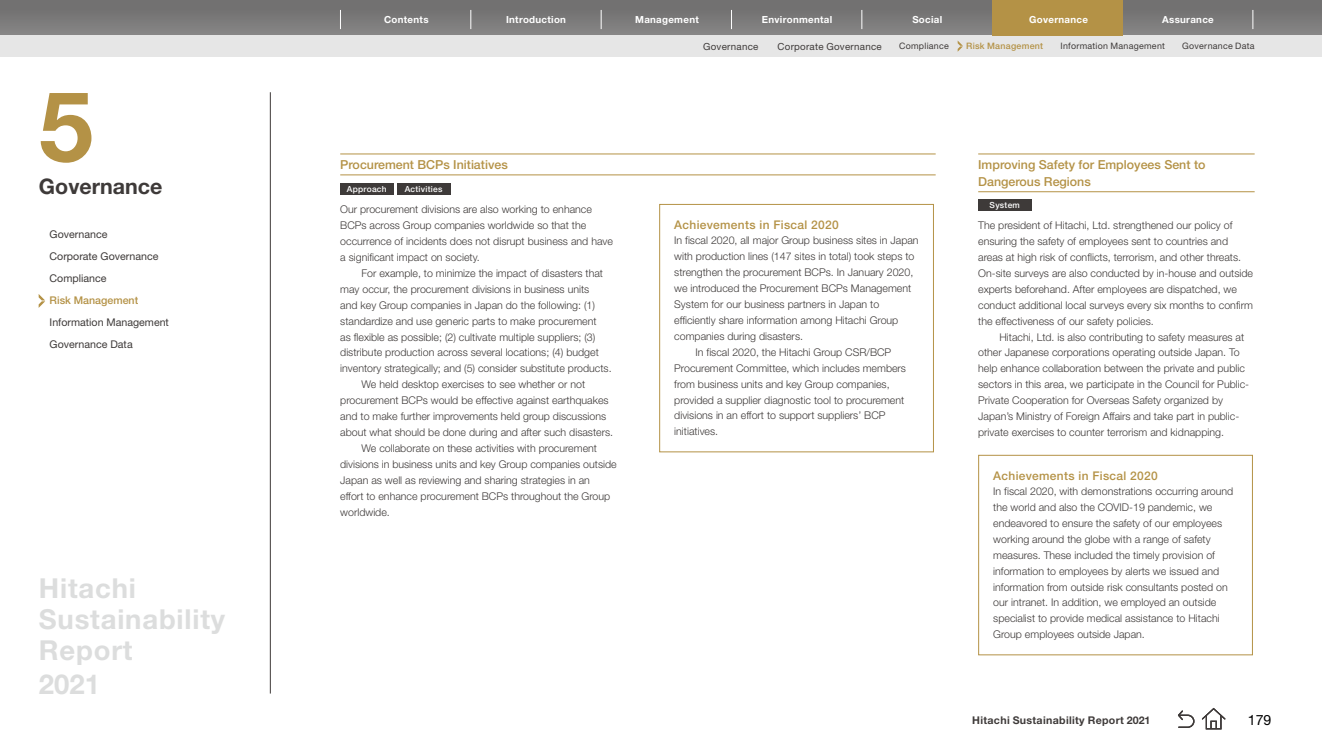
<style>
.page{position:relative;width:1322px;height:745px;background:#fff}
.page>*{position:absolute;margin:0;border:0;box-sizing:border-box;transform-origin:0 0}
.t1{font:700 97.5px "Helvetica Neue LT Std";color:#b49246}
.t2{font:700 27.5px/31px "Helvetica Neue LT Std";letter-spacing:.03em;color:#dcdddd}
.t3{font:700 21.38px "Helvetica Neue LT Std";color:#3e3a39}
.t4{font:14.12px "Helvetica Neue LT Std";color:#000}
.t5{font:500 12.38px/16.9px "Helvetica Neue LT Std";color:#b49246}
.t6{font:500 12px "Helvetica Neue LT Std";letter-spacing:.025em;color:#b49246}
.t7{font:300 10.62px/16px "Helvetica Neue LT Std";color:#3e3a39}
.t8{font:10.62px/22.1px "Helvetica Neue LT Std";color:#3e3a39}
.t9{font:700 10.62px "Helvetica Neue LT Std";letter-spacing:.03em;color:#3e3a39}
.t10{font:500 10.62px "Helvetica Neue LT Std";color:#b49246}
.t11{font:700 9.75px "Helvetica Neue LT Std";letter-spacing:.03em;color:#fff}
.t12{font:9.75px "Helvetica Neue LT Std";letter-spacing:.025em;color:#3e3a39}
.t13{font:8.88px "Helvetica Neue LT Std";letter-spacing:.03em;color:#3e3a39}
.t14{font:500 8.88px "Helvetica Neue LT Std";letter-spacing:.03em;color:#b49246}
.t15{font:500 8.38px "Helvetica Neue LT Std";letter-spacing:.03em;color:#fff}
</style>
<div class="page">
<hr style="left:978px;top:153px;width:276px;height:1px;background:#b49246">
<hr style="left:978px;top:191px;width:276px;height:1px;background:#b49246">
<div style="left:978px;top:199px;width:53px;height:12px;background:#3e3a39"></div>
<hr style="left:340px;top:153px;width:595px;height:1px;background:#b49246">
<hr style="left:340px;top:174px;width:595px;height:1px;background:#b49246">
<div style="left:340px;top:183px;width:53px;height:11px;background:#3e3a39"></div>
<div style="left:397px;top:183px;width:53px;height:11px;background:#3e3a39"></div>
<div style="left:659px;top:204px;width:275px;height:248px;border:1px solid #b49246"></div>
<div style="left:978px;top:454px;width:275px;height:201px;border:1px solid #b49246"></div>
<div style="left:0;top:0;width:1322px;height:35px;background:linear-gradient(to right,#797979,#7a7979)"></div>
<svg style="left:340px;top:10px;width:1px;height:19px"></svg>
<svg style="left:1252px;top:10px;width:1px;height:19px"></svg>
<svg style="left:601px;top:10px;width:1px;height:19px"></svg>
<svg style="left:731px;top:10px;width:1px;height:19px"></svg>
<svg style="left:861px;top:10px;width:1px;height:19px"></svg>
<svg style="left:470px;top:10px;width:1px;height:19px"></svg>
<div style="left:1205px;top:714px;width:16px;height:15px;border:1px solid #3e3a39"></div>
<hr style="left:270px;top:92px;width:1px;height:601px;background:#3e3a39">
<svg style="left:39px;top:294px;width:6px;height:14px"></svg>
<div style="left:0;top:35px;width:1322px;height:22px;background:#e6e6e6"></div>
<div style="left:992px;top:0;width:130px;height:35px;background:#b49246"></div>
<svg style="left:1178px;top:707px;width:48px;height:21px"></svg>
<svg style="left:957px;top:40px;width:6px;height:12px"></svg>
<h1 class="t1" style="left:39px;top:66px;width:56px">5</h1>
<h3 class="t3" style="left:39px;top:173px;width:125px">Governance</h3>
<p class="t8" style="left:50px;top:222px;width:110px">Governance<br>Corporate Governance<br>Compliance</p>
<p class="t10" style="left:50px;top:294px;width:90px">Risk Management</p>
<p class="t8" style="left:50px;top:311px;width:121px">Information Management<br>Governance Data</p>
<h2 class="t2" style="left:39px;top:571px;width:188px">Hitachi<br>Sustainability<br>Report</h2>
<h2 class="t2" style="left:39px;top:667px;width:63px">2021</h2>
<p class="t11" style="left:384px;top:14px;width:46px">Contents</p>
<p class="t11" style="left:506px;top:14px;width:62px">Introduction</p>
<p class="t11" style="left:635px;top:14px;width:65px">Management</p>
<p class="t11" style="left:762px;top:14px;width:72px">Environmental</p>
<p class="t11" style="left:912px;top:14px;width:31px">Social</p>
<p class="t11" style="left:1029px;top:14px;width:60px">Governance</p>
<p class="t11" style="left:1162px;top:14px;width:53px">Assurance</p>
<p class="t12" style="left:703px;top:40px;width:57px">Governance</p>
<p class="t12" style="left:777px;top:40px;width:106px">Corporate Governance</p>
<p class="t13" style="left:899px;top:41px;width:51px">Compliance</p>
<p class="t14" style="left:966px;top:41px;width:79px">Risk Management</p>
<p class="t13" style="left:1060px;top:41px;width:106px">Information Management</p>
<p class="t13" style="left:1182px;top:41px;width:74px">Governance Data</p>
<p class="t5" style="left:340px;top:156px;width:169px">Procurement BCPs Initiatives</p>
<p class="t7" style="left:340px;top:201px;width:274px">Our procurement divisions are also working to enhance BCPs across Group companies worldwide so that the occurrence of incidents does not disrupt business and have a significant impact on society.</p>
<p class="t7" style="left:361px;top:264px;width:243px">For example, to minimize the impact of disasters that</p>
<p class="t7" style="left:340px;top:280px;width:251px">may occur, the procurement divisions in business units</p>
<p class="t7" style="left:340px;top:296px;width:256px">and key Group companies in Japan do the following: (1)</p>
<p class="t7" style="left:340px;top:312px;width:258px">standardize and use generic parts to make procurement</p>
<p class="t7" style="left:340px;top:328px;width:257px">as flexible as possible; (2) cultivate multiple suppliers; (3)</p>
<p class="t7" style="left:340px;top:344px;width:260px">distribute production across several locations; (4) budget</p>
<p class="t7" style="left:340px;top:360px;width:273px">inventory strategically; and (5) consider substitute products.</p>
<p class="t7" style="left:361px;top:376px;width:225px">We held desktop exercises to see whether or not</p>
<p class="t7" style="left:340px;top:392px;width:270px">procurement BCPs would be effective against earthquakes</p>
<p class="t7" style="left:340px;top:408px;width:267px">and to make further improvements held group discussions</p>
<p class="t7" style="left:340px;top:424px;width:274px">about what should be done during and after such disasters.</p>
<p class="t7" style="left:361px;top:440px;width:237px">We collaborate on these activities with procurement</p>
<p class="t7" style="left:340px;top:456px;width:278px">divisions in business units and key Group companies outside</p>
<p class="t7" style="left:340px;top:472px;width:251px">Japan as well as reviewing and sharing strategies in an</p>
<p class="t7" style="left:340px;top:488px;width:271px">effort to enhance procurement BCPs throughout the Group</p>
<p class="t7" style="left:340px;top:504px;width:51px">worldwide.</p>
<p class="t15" style="left:347px;top:183px;width:41px">Approach</p>
<p class="t15" style="left:405px;top:183px;width:39px">Activities</p>
<p class="t6" style="left:674px;top:217px;width:166px">Achievements in Fiscal 2020</p>
<p class="t7" style="left:674px;top:232px;width:246px">In fiscal 2020, all major Group business sites in Japan</p>
<p class="t7" style="left:674px;top:248px;width:242px">with production lines (147 sites in total) took steps to</p>
<p class="t7" style="left:674px;top:263px;width:241px">strengthen the procurement BCPs. In January 2020,</p>
<p class="t7" style="left:674px;top:279px;width:238px">we introduced the Procurement BCPs Management</p>
<p class="t7" style="left:674px;top:295px;width:206px">System for our business partners in Japan to</p>
<p class="t7" style="left:674px;top:311px;width:226px">efficiently share information among Hitachi Group</p>
<p class="t7" style="left:674px;top:327px;width:130px">companies during disasters.</p>
<p class="t7" style="left:695px;top:343px;width:197px">In fiscal 2020, the Hitachi Group CSR/BCP</p>
<p class="t7" style="left:674px;top:359px;width:233px">Procurement Committee, which includes members</p>
<p class="t7" style="left:674px;top:375px;width:217px">from business units and key Group companies,</p>
<p class="t7" style="left:674px;top:391px;width:231px">provided a supplier diagnostic tool to procurement</p>
<p class="t7" style="left:674px;top:407px;width:213px">divisions in an effort to support suppliers’ BCP</p>
<p class="t7" style="left:674px;top:423px;width:45px">initiatives.</p>
<p class="t5" style="left:978px;top:156px;width:229px">Improving Safety for Employees Sent to<br>Dangerous Regions</p>
<p class="t7" style="left:978px;top:217px;width:276px">The president of Hitachi, Ltd. strengthened our policy of ensuring the safety of employees sent to countries and areas at high risk of conflicts, terrorism, and other threats.<br>On-site surveys are also conducted by in-house and outside experts beforehand. After employees are dispatched, we conduct additional local surveys every six months to confirm the effectiveness of our safety policies.</p>
<p class="t7" style="left:978px;top:328px;width:272px;text-indent:21px">Hitachi, Ltd. is also contributing to safety measures at other Japanese corporations operating outside Japan. To help enhance collaboration between the private and public sectors in this area, we participate in the Council for Public-Private Cooperation for Overseas Safety organized by Japan’s Ministry of Foreign Affairs and take part in public&shy;private exercises to counter terrorism and kidnapping.</p>
<p class="t15" style="left:989px;top:200px;width:32px">System</p>
<p class="t6" style="left:993px;top:468px;width:166px">Achievements in Fiscal 2020</p>
<p class="t7" style="left:993px;top:482px;width:242px">In fiscal 2020, with demonstrations occurring around the world and also the COVID-19 pandemic, we endeavored to ensure the safety of our employees working around the globe with a range of safety measures. These included the timely provision of information to employees by alerts we issued and information from outside risk consultants posted on our intranet. In addition, we employed an outside specialist to provide medical assistance to Hitachi Group employees outside Japan.</p>
<p class="t9" style="left:972px;top:713px;width:180px">Hitachi Sustainability Report 2021</p>
<h3 class="t4" style="left:1248px;top:711px;width:25px">179</h3>
</div>
